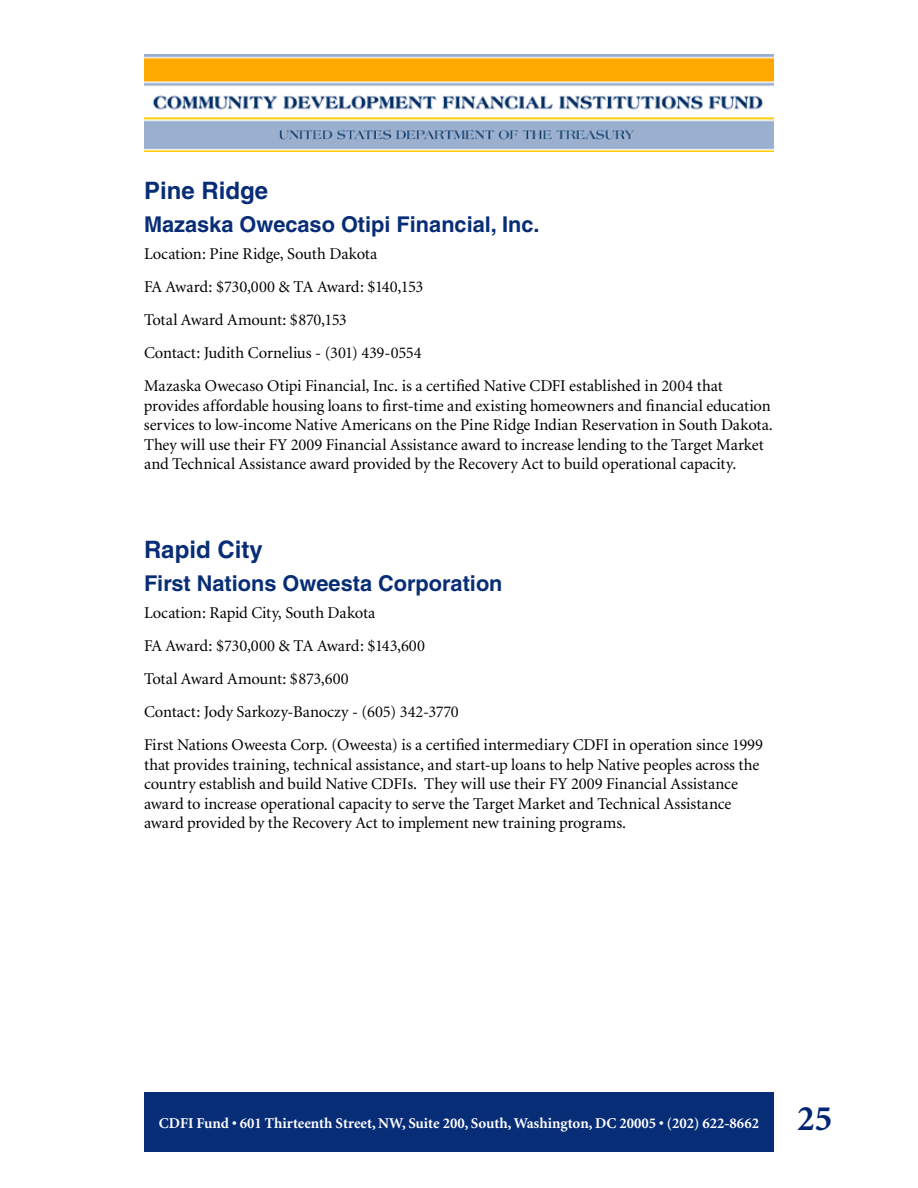
<style>
.page{position:relative;width:918px;height:1188px;background:#fff}
.page>*{position:absolute;margin:0;border:0;box-sizing:border-box;transform-origin:0 0}
.t1{font:700 36px "Minion";color:#002673}
.t2{font:700 24px "Helvetica";color:#082d77}
.t3{font:700 21.75px "Helvetica";color:#082d77}
.t4{font:16.5px/33px "Minion";letter-spacing:-.005em;color:#000}
.t5{font:700 15px "Minion";color:#fff}
</style>
<div class="page">
<img style="left:144px;top:54px;width:630px;height:97px">
<div style="left:144px;top:1092px;width:630px;height:60px;background:#082d77"></div>
<h2 class="t2" style="left:144px;top:175px;width:126px">Pine Ridge</h2>
<h3 class="t3" style="left:144px;top:211px;width:397px">Mazaska Owecaso Otipi Financial, Inc.</h3>
<p class="t4" style="left:144px;top:238px;width:580px">Location: Pine Ridge, South Dakota<br>FA Award: $730,000 &amp; TA Award: $140,153<br>Total Award Amount: $870,153<br>Contact: Judith Cornelius - (301) 439-0554<br>Mazaska Owecaso Otipi Financial, Inc. is a certified Native CDFI established in 2004 that</p>
<p class="t4" style="left:144px;top:396px;width:628px;line-height:19.5px">provides affordable housing loans to first-time and existing homeowners and financial education services to low-income Native Americans on the Pine Ridge Indian Reservation in South Dakota.<br>They will use their FY 2009 Financial Assistance award to increase lending to the Target Market and Technical Assistance award provided by the Recovery Act to build operational capacity.</p>
<h2 class="t2" style="left:144px;top:535px;width:120px">Rapid City</h2>
<h3 class="t3" style="left:144px;top:570px;width:360px">First Nations Oweesta Corporation</h3>
<p class="t4" style="left:144px;top:597px;width:621px">Location: Rapid City, South Dakota<br>FA Award: $730,000 &amp; TA Award: $143,600<br>Total Award Amount: $873,600<br>Contact: Jody Sarkozy-Banoczy - (605) 342-3770<br>First Nations Oweesta Corp. (Oweesta) is a certified intermediary CDFI in operation since 1999</p>
<p class="t4" style="left:144px;top:755px;width:617px;line-height:19.5px">that provides training, technical assistance, and start-up loans to help Native peoples across the country establish and build Native CDFIs. They will use their FY 2009 Financial Assistance award to increase operational capacity to serve the Target Market and Technical Assistance award provided by the Recovery Act to implement new training programs.</p>
<p class="t5" style="left:159px;top:1115px;width:602px">CDFI Fund • 601 Thirteenth Street, NW, Suite 200, South, Washington, DC 20005 • (202) 622-8662</p>
<h1 class="t1" style="left:797px;top:1101px;width:37px">25</h1>
</div>
